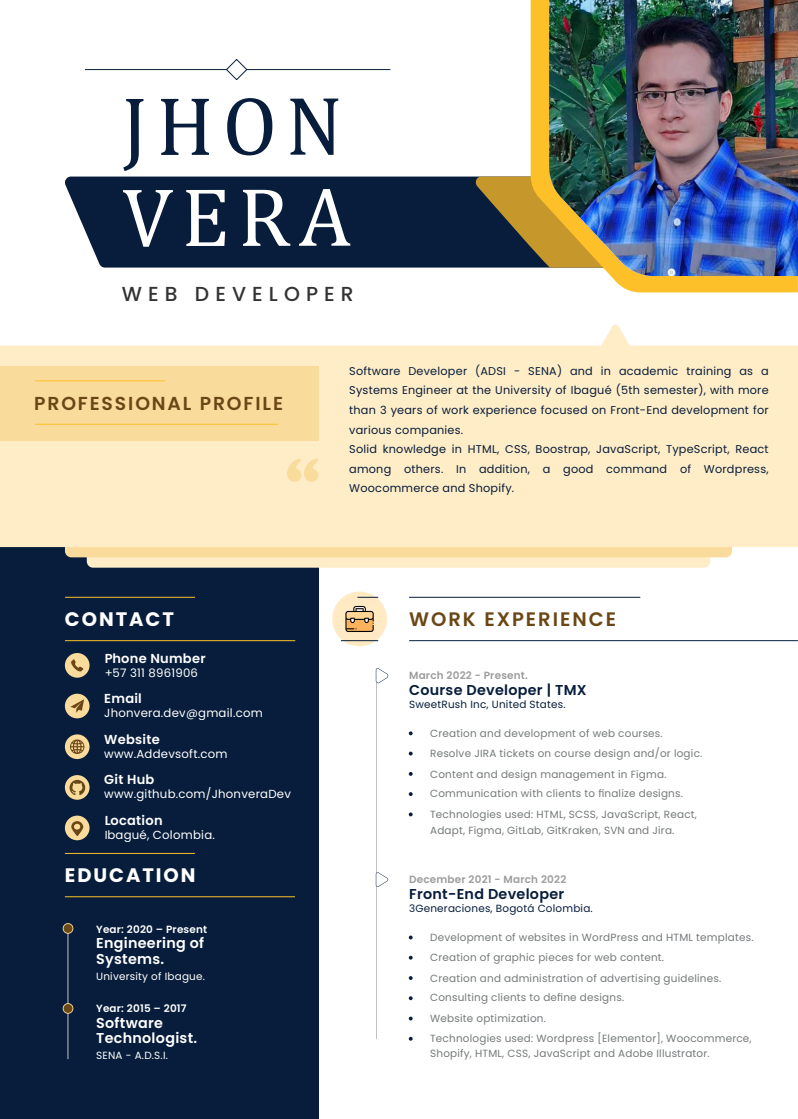
<style>
.page{position:relative;width:798px;height:1119px;background:#fff}
.page>*{position:absolute;margin:0;border:0;box-sizing:border-box;transform-origin:0 0}
.t1{font:84px "Cambria Math";color:#071d3b}
.t2{font:84px "Cambria Math";color:#fff}
.t3{font:500 20.25px "Poppins";letter-spacing:.3em;color:#333}
.t4{font:700 19.5px "Poppins";letter-spacing:.1em;color:#fff}
.t5{font:600 19.5px "Poppins";letter-spacing:.1em;color:#6c4716}
.t6{font:600 18.75px "Poppins";letter-spacing:.1em;color:#6c4716}
.t7{font:600 14.33px/15.6px "Poppins";letter-spacing:.02em;color:#fff}
.t8{font:600 14.33px "Poppins";letter-spacing:.02em;color:#071d3b}
.t9{font:600 12.98px "Poppins";letter-spacing:.02em;color:#fff}
.t10{font:11.7px "Poppins";letter-spacing:.02em;color:#fff}
.t11{font:11.25px/19.5px "Poppins";letter-spacing:.02em;color:#071d3b}
.t12{font:10.43px/15.6px "Poppins";letter-spacing:.02em;color:#75797a}
.t13{font:10.43px "Poppins";letter-spacing:.02em;color:#071d3b}
.t14{font:600 10.43px "Poppins";letter-spacing:.02em;color:#9c9c9d}
.t15{font:10.43px "Poppins";letter-spacing:.02em;color:#fff}
.t16{font:600 10.43px "Poppins";letter-spacing:.02em;color:#fff}
</style>
<div class="page">
<div style="left:0;top:534px;width:318px;height:584px;background:#071d3b"></div>
<hr style="left:409px;top:597px;width:231px;height:1px;background:#071d3b">
<hr style="left:409px;top:640px;width:388px;height:1px;background:#071d3b">
<hr style="left:376px;top:668px;width:1px;height:370px;background:#c2c2c1">
<svg style="left:375px;top:668px;width:13px;height:15px"></svg>
<svg style="left:408px;top:731px;width:4px;height:4px"></svg>
<svg style="left:408px;top:751px;width:4px;height:4px"></svg>
<div style="left:332px;top:591px;width:55px;height:55px;background:#ffeac4;border-radius:50%"></div>
<svg style="left:357px;top:597px;width:21px;height:1px"></svg>
<hr style="left:341px;top:640px;width:37px;height:1px;background:#071d3b">
<svg style="left:345px;top:606px;width:28px;height:26px"></svg>
<hr style="left:65px;top:853px;width:130px;height:1px;background:#fdc028">
<hr style="left:65px;top:896px;width:230px;height:1px;background:#fdc028">
<hr style="left:68px;top:930px;width:1px;height:128px;background:#c2c2c1">
<svg style="left:63px;top:923px;width:10px;height:10px"></svg>
<svg style="left:63px;top:1002px;width:10px;height:11px"></svg>
<hr style="left:65px;top:597px;width:130px;height:1px;background:#fdc028">
<hr style="left:65px;top:640px;width:230px;height:1px;background:#fdc028">
<div style="left:65px;top:775px;width:24px;height:24px;background:#f9db9c;border-radius:50%"></div>
<div style="left:65px;top:734px;width:24px;height:25px;background:#f9db9c;border-radius:50%"></div>
<svg style="left:70px;top:739px;width:14px;height:15px"></svg>
<div style="left:65px;top:693px;width:24px;height:25px;background:#f9db9c;border-radius:50%"></div>
<svg style="left:70px;top:699px;width:14px;height:13px"></svg>
<div style="left:65px;top:653px;width:24px;height:24px;background:#f9db9c;border-radius:50%"></div>
<svg style="left:71px;top:659px;width:12px;height:12px"></svg>
<div style="left:87px;top:366px;width:623px;height:201px;background:#ffedc7;border-radius:6px"></div>
<div style="left:65px;top:356px;width:666px;height:201px;background:#f9db9c;border-radius:6px"></div>
<svg style="left:0;top:324px;width:797px;height:223px;background:#feeecc"></svg>
<div style="left:0;top:366px;width:318px;height:74px;background:#f9db9c"></div>
<hr style="left:35px;top:380px;width:130px;height:1px;background:#fdc028">
<hr style="left:35px;top:424px;width:243px;height:1px;background:#fdc028">
<svg style="left:287px;top:458px;width:31px;height:24px"></svg>
<hr style="left:85px;top:69px;width:148px;height:1px;background:#071d3b">
<hr style="left:240px;top:69px;width:150px;height:1px;background:#071d3b">
<svg style="left:226px;top:59px;width:21px;height:21px"></svg>
<div style="left:65px;top:176px;width:410px;height:91px;background:#071d3b"></div>
<svg style="left:475px;top:176px;width:55px;height:91px;background:#585134"></svg>
<svg style="left:530px;top:0;width:267px;height:292px;fill:#fdc028"></svg>
<img style="left:549px;top:0;width:248px;height:276px">
<svg style="left:69px;top:779px;width:16px;height:16px"></svg>
<div style="left:65px;top:815px;width:24px;height:25px;background:#f9db9c;border-radius:50%"></div>
<svg style="left:71px;top:821px;width:12px;height:14px"></svg>
<svg style="left:408px;top:792px;width:4px;height:4px"></svg>
<svg style="left:408px;top:812px;width:4px;height:4px"></svg>
<svg style="left:375px;top:872px;width:13px;height:14px"></svg>
<svg style="left:408px;top:935px;width:4px;height:4px"></svg>
<svg style="left:408px;top:955px;width:4px;height:4px"></svg>
<svg style="left:408px;top:996px;width:4px;height:4px"></svg>
<svg style="left:408px;top:1016px;width:4px;height:4px"></svg>
<svg style="left:408px;top:1036px;width:4px;height:4px"></svg>
<h1 class="t1" style="left:122px;top:77px;width:223px">JHON</h1>
<h1 class="t2" style="left:122px;top:168px;width:230px">VERA</h1>
<h2 class="t3" style="left:122px;top:282px;width:233px">WEB DEVELOPER</h2>
<h3 class="t6" style="left:34px;top:393px;width:250px">PROFESSIONAL PROFILE</h3>
<h3 class="t4" style="left:65px;top:607px;width:110px">CONTACT</h3>
<p class="t9" style="left:104px;top:651px;width:103px">Phone Number</p>
<p class="t10" style="left:104px;top:666px;width:95px">+57 311 8961906</p>
<p class="t9" style="left:104px;top:690px;width:39px">Email</p>
<p class="t10" style="left:104px;top:705px;width:160px">Jhonvera.dev@gmail.com</p>
<p class="t9" style="left:104px;top:731px;width:57px">Website</p>
<p class="t10" style="left:104px;top:747px;width:125px">www.Addevsoft.com</p>
<p class="t9" style="left:104px;top:771px;width:52px">Git Hub</p>
<p class="t10" style="left:104px;top:787px;width:188px">www.github.com/JhonveraDev</p>
<p class="t9" style="left:104px;top:812px;width:60px">Location</p>
<p class="t10" style="left:104px;top:827px;width:112px">Ibagué, Colombia.</p>
<h3 class="t4" style="left:65px;top:863px;width:132px">EDUCATION</h3>
<p class="t16" style="left:96px;top:922px;width:113px">Year: 2020 – Present</p>
<h3 class="t7" style="left:96px;top:935px;width:109px">Engineering of<br>Systems.</h3>
<p class="t15" style="left:96px;top:969px;width:110px">University of Ibague.</p>
<p class="t16" style="left:96px;top:1002px;width:92px">Year: 2015 – 2017</p>
<h3 class="t7" style="left:96px;top:1014px;width:102px">Software<br>Technologist.</h3>
<p class="t15" style="left:96px;top:1048px;width:73px">SENA - A.D.S.I.</p>
<p class="t11" style="left:349px;top:361px;width:421px">Software Developer (ADSI - SENA) and in academic training as a Systems Engineer at the University of Ibagué (5th semester), with more than 3 years of work experience focused on Front-End development for various companies.<br>Solid knowledge in HTML, CSS, Boostrap, JavaScript, TypeScript, React among others. In addition, a good command of Wordpress, Woocommerce and Shopify.</p>
<h3 class="t5" style="left:409px;top:607px;width:208px">WORK EXPERIENCE</h3>
<p class="t14" style="left:409px;top:669px;width:120px">March 2022 - Present.</p>
<h3 class="t8" style="left:409px;top:681px;width:179px">Course Developer | TMX</h3>
<p class="t13" style="left:409px;top:697px;width:158px">SweetRush Inc, United States.</p>
<p class="t12" style="left:430px;top:725px;width:234px">Creation and development of web courses.</p>
<p class="t12" style="left:430px;top:745px;width:273px">Resolve JIRA tickets on course design and/or logic.</p>
<p class="t12" style="left:430px;top:766px;width:238px">Content and design management in Figma.</p>
<p class="t12" style="left:430px;top:806px;width:268px">Technologies used: HTML, SCSS, JavaScript, React,<br>Adapt, Figma, GitLab, GitKraken, SVN and Jira.</p>
<p class="t12" style="left:430px;top:785px;width:254px">Communication with clients to finalize designs.</p>
<p class="t14" style="left:409px;top:873px;width:159px">December 2021 - March 2022</p>
<h3 class="t8" style="left:409px;top:885px;width:156px">Front-End Developer</h3>
<p class="t13" style="left:409px;top:901px;width:185px">3Generaciones, Bogotá Colombia.</p>
<p class="t12" style="left:430px;top:929px;width:325px">Development of websites in WordPress and HTML templates.</p>
<p class="t12" style="left:430px;top:949px;width:235px">Creation of graphic pieces for web content.</p>
<p class="t12" style="left:430px;top:970px;width:292px">Creation and administration of advertising guidelines.</p>
<p class="t12" style="left:430px;top:989px;width:195px">Consulting clients to define designs.</p>
<p class="t12" style="left:430px;top:1010px;width:117px">Website optimization.</p>
<p class="t12" style="left:430px;top:1030px;width:323px">Technologies used: Wordpress [Elementor], Woocommerce,<br>Shopify, HTML, CSS, JavaScript and Adobe Illustrator.</p>
</div>
